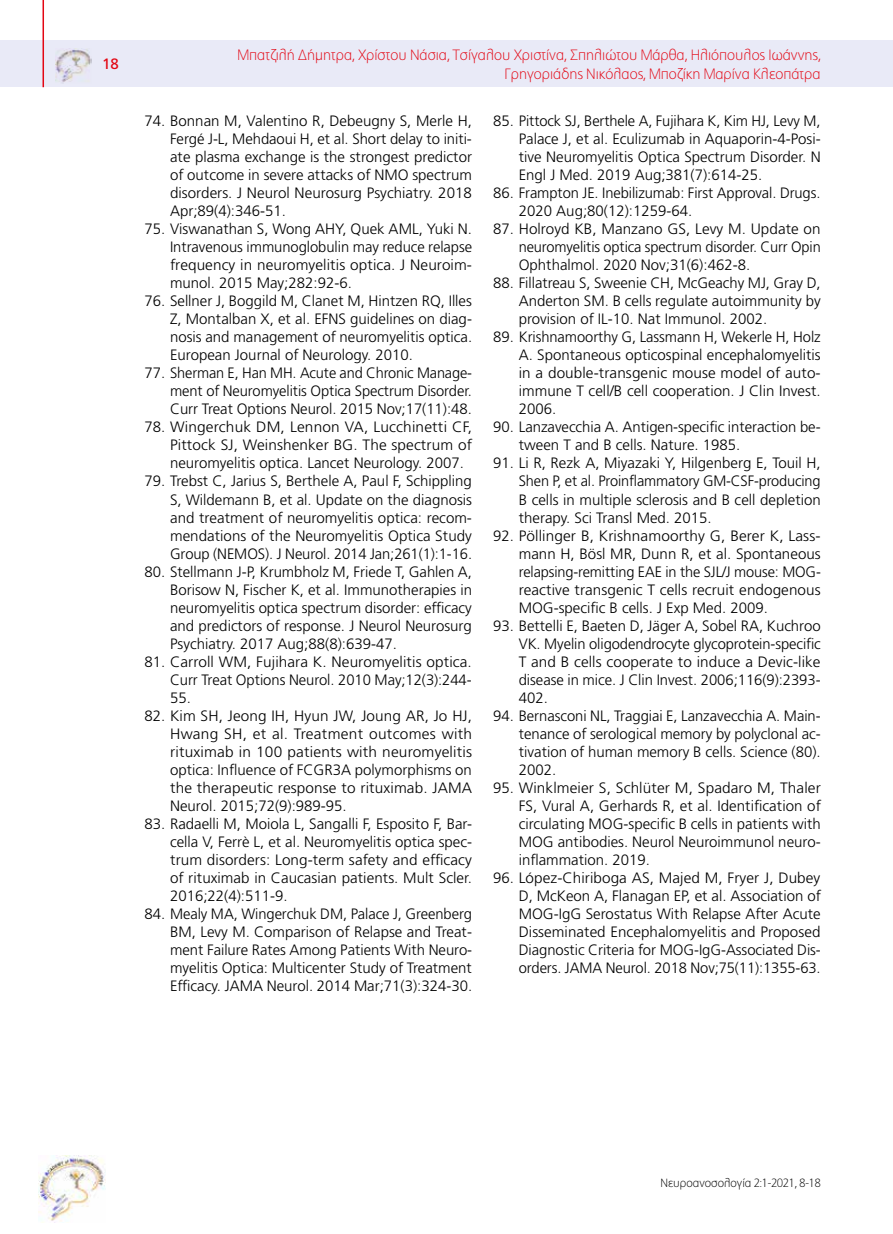
<style>
.page{position:relative;width:893px;height:1234px;background:#fff}
.page>*{position:absolute;margin:0;border:0;box-sizing:border-box;transform-origin:0 0}
.t1{font:300 15px/18px "PF Catalog";color:#000;text-align:justify}
.t2{font:100 15px/18px "PF Catalog";color:#e30613;text-align:right}
.t3{font:15px "PF Catalog";color:#e30613}
.t4{font:100 12px "PF Catalog";color:#000}
</style>
<div class="page">
<div style="left:0;top:40px;width:893px;height:47px;background:#e9eaf7"></div>
<img style="left:55px;top:48px;width:36px;height:35px">
<hr style="left:43px;top:0;width:1px;height:87px;background:#e30613">
<img style="left:38px;top:1155px;width:67px;height:66px">
<hr style="left:892px;top:626px;width:1px;height:46px;background:#e9eaf7">
<p class="t3" style="left:102px;top:56px;width:18px">18</p>
<p class="t2" style="left:238px;top:47px;width:585px">Μπατζιλή Δήμητρα, Xρίστου Νάσια, Τσίγαλου Χριστίνα, Σπηλιώτου Μάρθα, Ηλιόπουλος Ιωάννης,<br>Γρηγοριάδης Νικόλαος, Μποζίκη Μαρίνα Κλεοπάτρα</p>
<p class="t1" style="left:170px;top:112px;width:303px;text-indent:-26px">74. Bonnan M, Valentino R, Debeugny S, Merle H, Fergé J-L, Mehdaoui H, et al. Short delay to initi&shy;ate plasma exchange is the strongest predictor of outcome in severe attacks of NMO spectrum disorders. J Neurol Neurosurg Psychiatry. 2018<br>Apr;89(4):346-51.</p>
<p class="t1" style="left:170px;top:220px;width:304px;text-indent:-26px">75. Viswanathan S, Wong AHY, Quek AML, Yuki N.<br>Intravenous immunoglobulin may reduce relapse frequency in neuromyelitis optica. J Neuroim&shy;munol. 2015 May;282:92-6.</p>
<p class="t1" style="left:170px;top:292px;width:304px;text-indent:-26px">76. Sellner J, Boggild M, Clanet M, Hintzen RQ, Illes Z, Montalban X, et al. EFNS guidelines on diag&shy;nosis and management of neuromyelitis optica.<br>European Journal of Neurology. 2010.</p>
<p class="t1" style="left:170px;top:364px;width:303px;text-indent:-26px">77. Sherman E, Han MH. Acute and Chronic Manage&shy;ment of Neuromyelitis Optica Spectrum Disorder.<br>Curr Treat Options Neurol. 2015 Nov;17(11):48.</p>
<p class="t1" style="left:170px;top:418px;width:303px;text-indent:-26px">78. Wingerchuk DM, Lennon VA, Lucchinetti CF, Pittock SJ, Weinshenker BG. The spectrum of neuromyelitis optica. Lancet Neurology. 2007.</p>
<p class="t1" style="left:170px;top:472px;width:303px;text-indent:-26px">79. Trebst C, Jarius S, Berthele A, Paul F, Schippling S, Wildemann B, et al. Update on the diagnosis and treatment of neuromyelitis optica: recom&shy;mendations of the Neuromyelitis Optica Study Group (NEMOS). J Neurol. 2014 Jan;261(1):1-16.</p>
<p class="t1" style="left:170px;top:562px;width:303px;text-indent:-26px">80. Stellmann J-P, Krumbholz M, Friede T, Gahlen A, Borisow N, Fischer K, et al. Immunotherapies in neuromyelitis optica spectrum disorder: efficacy and predictors of response. J Neurol Neurosurg Psychiatry. 2017 Aug;88(8):639-47.</p>
<p class="t1" style="left:170px;top:652px;width:303px;text-indent:-26px">81. Carroll WM, Fujihara K. Neuromyelitis optica.<br>Curr Treat Options Neurol. 2010 May;12(3):244- 55.</p>
<p class="t1" style="left:170px;top:706px;width:304px;text-indent:-26px">82. Kim SH, Jeong IH, Hyun JW, Joung AR, Jo HJ, Hwang SH, et al. Treatment outcomes with rituximab in 100 patients with neuromyelitis optica: Influence of FCGR3A polymorphisms on the therapeutic response to rituximab. JAMA Neurol. 2015;72(9):989-95.</p>
<p class="t1" style="left:170px;top:814px;width:303px;text-indent:-26px">83. Radaelli M, Moiola L, Sangalli F, Esposito F, Bar&shy;cella V, Ferrè L, et al. Neuromyelitis optica spec&shy;trum disorders: Long-term safety and efficacy of rituximab in Caucasian patients. Mult Scler.<br>2016;22(4):511-9.</p>
<p class="t1" style="left:170px;top:904px;width:304px;text-indent:-26px">84. Mealy MA, Wingerchuk DM, Palace J, Greenberg BM, Levy M. Comparison of Relapse and Treat&shy;ment Failure Rates Among Patients With Neuro&shy;myelitis Optica: Multicenter Study of Treatment Efficacy. JAMA Neurol. 2014 Mar;71(3):324-30.</p>
<p class="t1" style="left:519px;top:112px;width:303px;text-indent:-26px">85. Pittock SJ, Berthele A, Fujihara K, Kim HJ, Levy M, Palace J, et al. Eculizumab in Aquaporin-4-Posi&shy;tive Neuromyelitis Optica Spectrum Disorder. N Engl J Med. 2019 Aug;381(7):614-25.</p>
<p class="t1" style="left:519px;top:184px;width:303px;text-indent:-26px">86. Frampton JE. Inebilizumab: First Approval. Drugs.<br>2020 Aug;80(12):1259-64.</p>
<p class="t1" style="left:519px;top:220px;width:303px;text-indent:-26px">87. Holroyd KB, Manzano GS, Levy M. Update on neuromyelitis optica spectrum disorder. Curr Opin Ophthalmol. 2020 Nov;31(6):462-8.</p>
<p class="t1" style="left:519px;top:274px;width:303px;text-indent:-26px">88. Fillatreau S, Sweenie CH, McGeachy MJ, Gray D, Anderton SM. B cells regulate autoimmunity by provision of IL-10. Nat Immunol. 2002.</p>
<p class="t1" style="left:519px;top:328px;width:304px;text-indent:-26px">89. Krishnamoorthy G, Lassmann H, Wekerle H, Holz A. Spontaneous opticospinal encephalomyelitis in a double-transgenic mouse model of auto&shy;immune T cell/B cell cooperation. J Clin Invest.<br>2006.</p>
<p class="t1" style="left:519px;top:418px;width:303px;text-indent:-26px">90. Lanzavecchia A. Antigen-specific interaction be&shy;tween T and B cells. Nature. 1985.</p>
<p class="t1" style="left:519px;top:454px;width:304px;text-indent:-26px">91. Li R, Rezk A, Miyazaki Y, Hilgenberg E, Touil H, Shen P, et al. Proinflammatory GM-CSF-producing B cells in multiple sclerosis and B cell depletion therapy. Sci Transl Med. 2015.</p>
<p class="t1" style="left:519px;top:526px;width:304px;text-indent:-26px">92. Pöllinger B, Krishnamoorthy G, Berer K, Lass&shy;mann H, Bösl MR, Dunn R, et al. Spontaneous relapsing-remitting EAE in the SJL/J mouse: MOG&shy;reactive transgenic T cells recruit endogenous MOG-specific B cells. J Exp Med. 2009.</p>
<p class="t1" style="left:519px;top:616px;width:303px;text-indent:-26px">93. Bettelli E, Baeten D, Jäger A, Sobel RA, Kuchroo VK. Myelin oligodendrocyte glycoprotein-specific T and B cells cooperate to induce a Devic-like disease in mice. J Clin Invest. 2006;116(9):2393- 402.</p>
<p class="t1" style="left:519px;top:706px;width:303px;text-indent:-26px">94. Bernasconi NL, Traggiai E, Lanzavecchia A. Main&shy;tenance of serological memory by polyclonal ac&shy;tivation of human memory B cells. Science (80).<br>2002.</p>
<p class="t1" style="left:519px;top:778px;width:304px;text-indent:-26px">95. Winklmeier S, Schlüter M, Spadaro M, Thaler FS, Vural A, Gerhards R, et al. Identification of circulating MOG-specific B cells in patients with MOG antibodies. Neurol Neuroimmunol neuro&shy;inflammation. 2019.</p>
<p class="t1" style="left:519px;top:868px;width:303px;text-indent:-26px">96. Lόpez-Chiriboga AS, Majed M, Fryer J, Dubey D, McKeon A, Flanagan EP, et al. Association of MOG-IgG Serostatus With Relapse After Acute Disseminated Encephalomyelitis and Proposed Diagnostic Criteria for MOG-IgG-Associated Dis&shy;orders. JAMA Neurol. 2018 Nov;75(11):1355-63.</p>
<p class="t4" style="left:660px;top:1175px;width:162px">Νευροανοσολογία 2:1-2021, 8-18</p>
</div>
